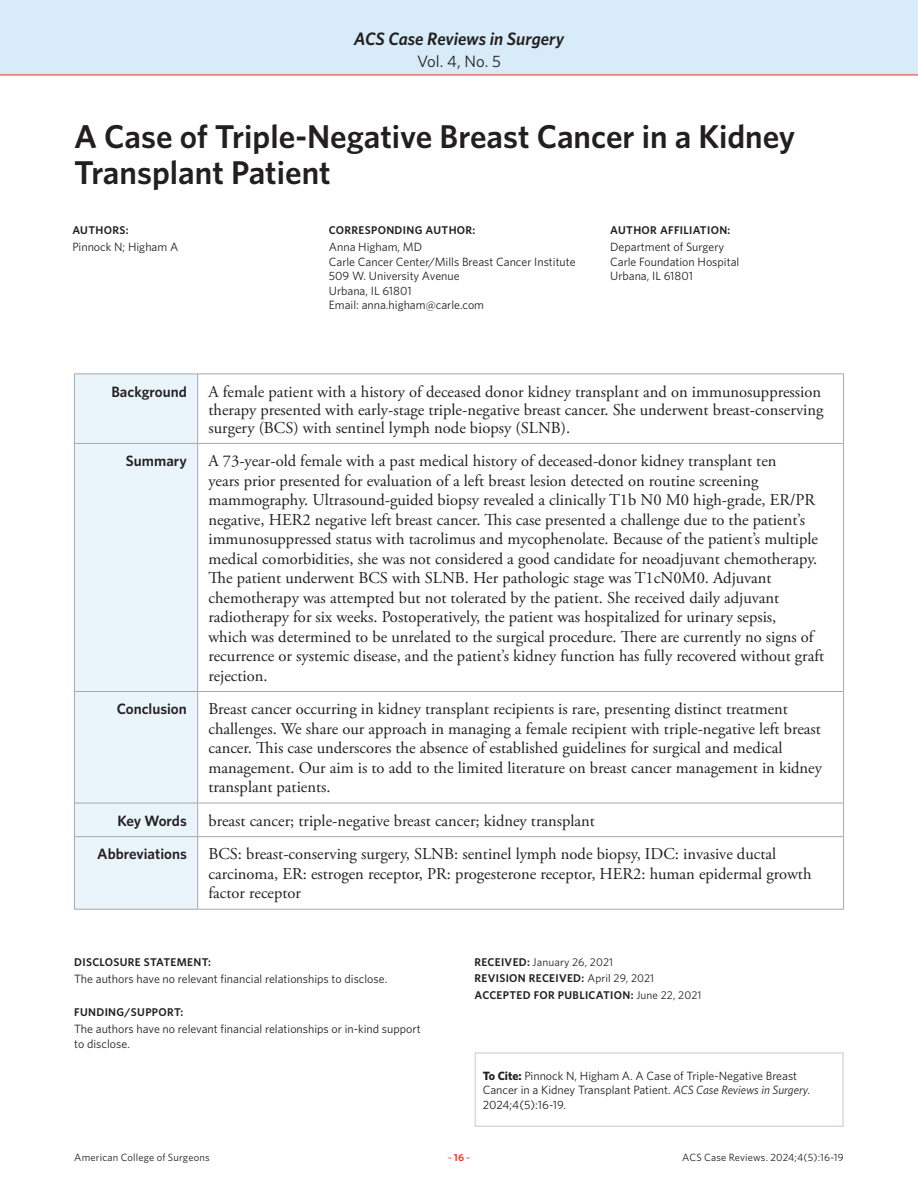
<style>
.page{position:relative;width:918px;height:1188px;background:#fff}
.page>*{position:absolute;margin:0;border:0;box-sizing:border-box;transform-origin:0 0}
.Article_Title{font:600 33px/36px "Whitney";color:#231f20}
.t1{font:italic 600 18px "Whitney";letter-spacing:-.005em;color:#231f20}
.Chart_Body{font:16.5px/19.5px "Adobe Garamond Pro";color:#231f20}
.t2{font:16.5px "Whitney";color:#231f20}
.Chart_Head{font:600 15px "Whitney";color:#231f20}
.Authors_Body{font:12px/14.4px "Whitney";color:#231f20}
.Article_Body_no_indent{font:12px/14.4px "Whitney";color:#231f20}
.Authors_Head{font:600 11.25px "Whitney";letter-spacing:.03em;color:#231f20}
.Authors_Head-2{font:11.25px "Whitney";letter-spacing:.01em;color:#231f20}
.t3{font:10.5px "Whitney";letter-spacing:.015em;color:#231f20}
.t4{font:10.5px "Whitney";color:#ee2e22}
.s1{font-weight:600}
.s2{font-weight:400}
.s3{font-weight:700}
.s4{font-style:italic}
</style>
<div class="page">
<div style="left:0;top:0;width:918px;height:75px;background:#d7ebf8"></div>
<hr style="left:0;top:75px;width:918px;height:1px;background:#ee2e22">
<div style="left:75px;top:375px;width:122px;height:534px;background:#eaf5fb"></div>
<hr style="left:74px;top:374px;width:124px;height:1px;background:#a9a8aa">
<hr style="left:74px;top:374px;width:1px;height:69px;background:#a9a8aa">
<hr style="left:198px;top:374px;width:646px;height:1px;background:#a9a8aa">
<hr style="left:197px;top:374px;width:1px;height:69px;background:#a9a8aa">
<hr style="left:843px;top:374px;width:1px;height:69px;background:#a9a8aa">
<hr style="left:74px;top:443px;width:124px;height:1px;background:#a9a8aa">
<hr style="left:74px;top:444px;width:1px;height:247px;background:#a9a8aa">
<hr style="left:198px;top:443px;width:646px;height:1px;background:#a9a8aa">
<hr style="left:197px;top:444px;width:1px;height:247px;background:#a9a8aa">
<hr style="left:843px;top:444px;width:1px;height:247px;background:#a9a8aa">
<hr style="left:74px;top:691px;width:124px;height:1px;background:#a9a8aa">
<hr style="left:74px;top:692px;width:1px;height:111px;background:#a9a8aa">
<hr style="left:198px;top:691px;width:646px;height:1px;background:#a9a8aa">
<hr style="left:197px;top:692px;width:1px;height:111px;background:#a9a8aa">
<hr style="left:843px;top:692px;width:1px;height:111px;background:#a9a8aa">
<hr style="left:74px;top:803px;width:124px;height:1px;background:#a9a8aa">
<hr style="left:74px;top:803px;width:1px;height:33px;background:#a9a8aa">
<hr style="left:198px;top:803px;width:646px;height:1px;background:#a9a8aa">
<hr style="left:197px;top:803px;width:1px;height:33px;background:#a9a8aa">
<hr style="left:843px;top:803px;width:1px;height:33px;background:#a9a8aa">
<hr style="left:74px;top:836px;width:124px;height:1px;background:#a9a8aa">
<hr style="left:74px;top:837px;width:1px;height:72px;background:#a9a8aa">
<hr style="left:198px;top:836px;width:646px;height:1px;background:#a9a8aa">
<hr style="left:197px;top:837px;width:1px;height:72px;background:#a9a8aa">
<hr style="left:843px;top:837px;width:1px;height:72px;background:#a9a8aa">
<hr style="left:74px;top:909px;width:124px;height:1px;background:#a9a8aa">
<hr style="left:198px;top:909px;width:646px;height:1px;background:#a9a8aa">
<div style="left:475px;top:1052px;width:369px;height:75px;border:2px solid #dcd8d7"></div>
<p class="t1" style="left:354px;top:26px;width:212px">ACS Case Reviews in Surgery</p>
<p class="t2" style="left:417px;top:50px;width:85px">Vol. 4, No. 5</p>
<p class="Article_Title" style="left:74px;top:118px;width:723px">A Case of Triple-Negative Breast Cancer in a Kidney<br>Transplant Patient</p>
<p class="Authors_Head" style="left:72px;top:222px;width:58px">AUTHORS:</p>
<p class="Authors_Head" style="left:329px;top:222px;width:148px">CORRESPONDING AUTHOR:</p>
<p class="Authors_Head" style="left:610px;top:222px;width:122px">AUTHOR AFFILIATION:</p>
<p class="Authors_Body" style="left:72px;top:240px;width:107px">Pinnock N; Higham A</p>
<p class="Authors_Body" style="left:329px;top:240px;width:95px">Anna Higham, MD</p>
<p class="Authors_Body" style="left:329px;top:254px;width:248px">Carle Cancer Center/Mills Breast Cancer Institute</p>
<p class="Authors_Body" style="left:329px;top:268px;width:132px">509 W. University Avenue</p>
<p class="Authors_Body" style="left:329px;top:283px;width:84px">Urbana, IL 61801</p>
<p class="Authors_Body" style="left:329px;top:297px;width:157px">Email: anna.higham@carle.com</p>
<p class="Authors_Body" style="left:610px;top:240px;width:116px">Department of Surgery</p>
<p class="Authors_Body" style="left:610px;top:254px;width:131px">Carle Foundation Hospital</p>
<p class="Authors_Body" style="left:610px;top:268px;width:84px">Urbana, IL 61801</p>
<p class="Chart_Head" style="left:111px;top:381px;width:77px">Background</p>
<p class="Chart_Body" style="left:208px;top:383px;width:617px;line-height:18px">A female patient with a history of deceased donor kidney transplant and on immunosuppression therapy presented with early-stage triple-negative breast cancer. She underwent breast-conserving surgery (BCS) with sentinel lymph node biopsy (SLNB).</p>
<p class="Chart_Head" style="left:126px;top:451px;width:62px">Summary</p>
<p class="Chart_Body" style="left:208px;top:452px;width:617px">A 73-year-old female with a past medical history of deceased-donor kidney transplant ten<br>years prior presented for evaluation of a left breast lesion detected on routine screening mammography. Ultrasound-guided biopsy revealed a clinically T1b N0 M0 high-grade, ER/PR negative, HER2 negative left breast cancer. This case presented a challenge due to the patient’s immunosuppressed status with tacrolimus and mycophenolate. Because of the patient’s multiple medical comorbidities, she was not considered a good candidate for neoadjuvant chemotherapy.<br>The patient underwent BCS with SLNB. Her pathologic stage was T1cN0M0. Adjuvant chemotherapy was attempted but not tolerated by the patient. She received daily adjuvant radiotherapy for six weeks. Postoperatively, the patient was hospitalized for urinary sepsis,<br>which was determined to be unrelated to the surgical procedure. There are currently no signs of recurrence or systemic disease, and the patient’s kidney function has fully recovered without graft rejection.</p>
<p class="Chart_Head" style="left:117px;top:699px;width:72px">Conclusion</p>
<p class="Chart_Body" style="left:208px;top:700px;width:615px">Breast cancer occurring in kidney transplant recipients is rare, presenting distinct treatment challenges. We share our approach in managing a female recipient with triple-negative left breast cancer. This case underscores the absence of established guidelines for surgical and medical management. Our aim is to add to the limited literature on breast cancer management in kidney transplant patients.</p>
<p class="Chart_Head" style="left:118px;top:811px;width:71px">Key Words</p>
<p class="Chart_Body" style="left:208px;top:811px;width:388px">breast cancer; triple-negative breast cancer; kidney transplant</p>
<p class="Chart_Head" style="left:97px;top:844px;width:91px">Abbreviations</p>
<p class="Chart_Body" style="left:208px;top:845px;width:605px">BCS: breast-conserving surgery, SLNB: sentinel lymph node biopsy, IDC: invasive ductal carcinoma, ER: estrogen receptor, PR: progesterone receptor, HER2: human epidermal growth factor receptor</p>
<p class="Authors_Head" style="left:74px;top:955px;width:138px">DISCLOSURE STATEMENT:</p>
<p class="Authors_Body" style="left:74px;top:972px;width:315px">The authors have no relevant financial relationships to disclose.</p>
<p class="Authors_Head" style="left:74px;top:1005px;width:111px">FUNDING/SUPPORT:</p>
<p class="Article_Body_no_indent" style="left:74px;top:1022px;width:348px">The authors have no relevant financial relationships or in-kind support to disclose.</p>
<p class="Authors_Head-2" style="left:475px;top:955px;width:140px"><span class="s1">RECEIVED:</span> January 26, 2021</p>
<p class="Authors_Head" style="left:475px;top:971px;width:181px">REVISION RECEIVED: <span class="s2">April 29, 2021</span></p>
<p class="Authors_Head" style="left:475px;top:987px;width:228px">ACCEPTED FOR PUBLICATION: <span class="s2">June 22, 2021</span></p>
<p class="Authors_Body" style="left:483px;top:1068px;width:329px"><span class="s3">To Cite:</span> Pinnock N, Higham A. A Case of Triple-Negative Breast<br>Cancer in a Kidney Transplant Patient. <span class="s4">ACS Case Reviews in Surgery.<br></span>2024;4(5):16-19.</p>
<p class="t3" style="left:74px;top:1150px;width:137px">American College of Surgeons</p>
<p class="t4" style="left:447px;top:1150px;width:25px">–<span class="s1">16</span>–</p>
<p class="t3" style="left:682px;top:1150px;width:163px">ACS Case Reviews. 2024;4(5):16-19</p>
</div>
